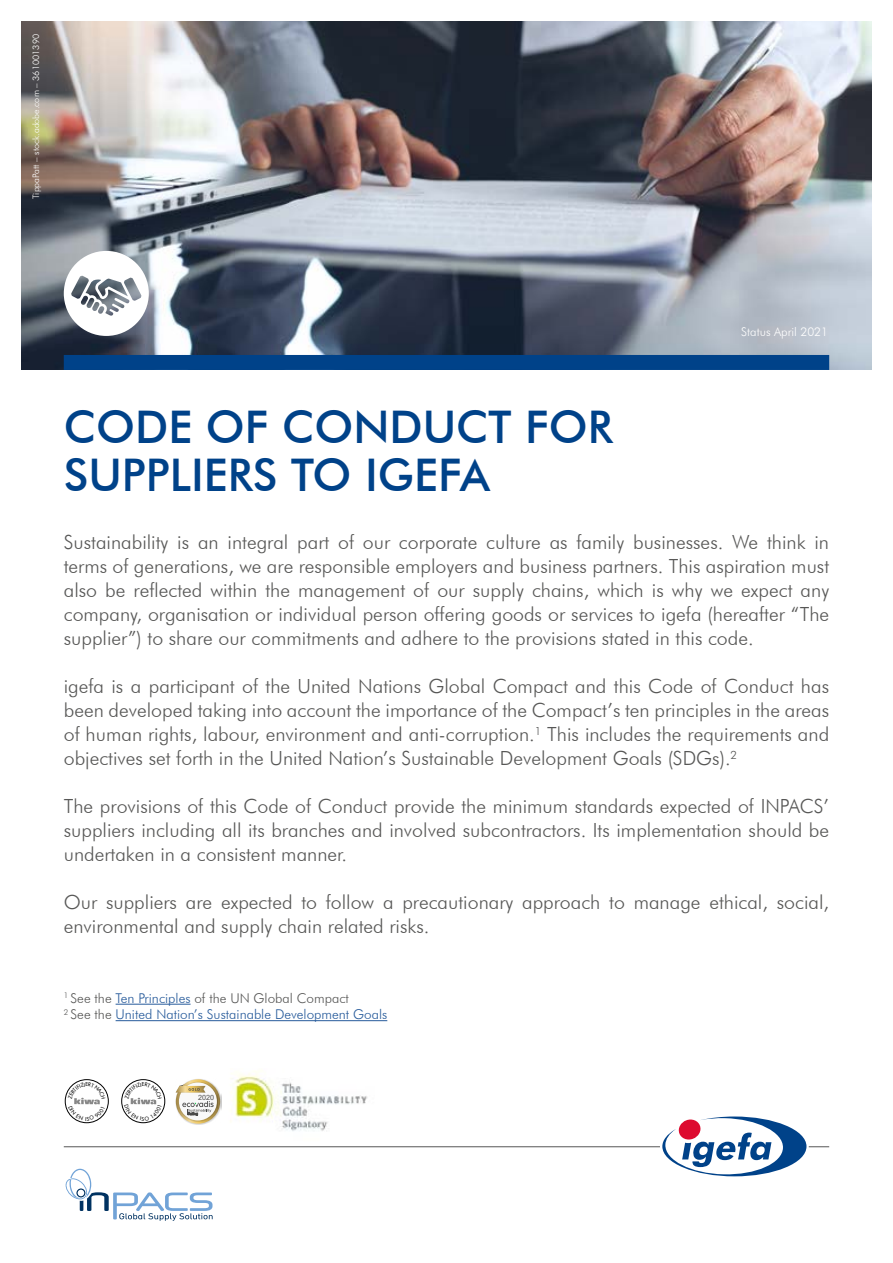
<style>
.page{position:relative;width:893px;height:1263px;background:#fff}
.page>*{position:absolute;margin:0;border:0;box-sizing:border-box;transform-origin:0 0}
.t1{font:500 45px/48px "Futura BT";color:#004289}
.t2{font:300 19.5px/24px "Futura BT";color:#575756;text-align:justify}
.t3{font:300 13.5px/16.5px "Futura BT";color:#275b9b}
.t4{font:300 12px "Futura BT";color:#fff}
.t5{font:300 9px "Futura BT";color:#fff}
.t6{font:7.2px "Arial";color:#515151}
.s1{color:#575756}
</style>
<div class="page">
<img style="left:221px;top:1071px;width:147px;height:60px">
<img style="left:21px;top:21px;width:851px;height:349px">
<div style="left:64px;top:355px;width:765px;height:15px;background:#004289"></div>
<hr style="left:116px;top:1004px;width:75px;height:1px;background:#275b9b">
<hr style="left:116px;top:1020px;width:271px;height:1px;background:#275b9b">
<svg style="left:65px;top:1168px;width:148px;height:53px"></svg>
<hr style="left:64px;top:1146px;width:765px;height:1px;background:#575756">
<svg style="left:662px;top:1116px;width:144px;height:60px"></svg>
<svg style="left:64px;top:251px;width:85px;height:85px"></svg>
<img style="left:175px;top:1079px;width:46px;height:46px">
<svg style="left:176px;top:1079px;width:44px;height:45px"></svg>
<img style="left:178px;top:1082px;width:40px;height:39px">
<div style="left:179px;top:1082px;width:38px;height:38px;background:#f9f9f9;border-radius:50%"></div>
<svg style="left:182px;top:1101px;width:32px;height:14px"></svg>
<svg style="left:176px;top:1084px;width:30px;height:9px"></svg>
<svg style="left:122px;top:1079px;width:43px;height:44px"></svg>
<div style="left:121px;top:1079px;width:44px;height:44px;border:1px solid #000;border-radius:50%"></div>
<svg style="left:65px;top:1079px;width:43px;height:44px"></svg>
<div style="left:65px;top:1079px;width:44px;height:44px;border:1px solid #000;border-radius:50%"></div>
<svg style="left:124px;top:1082px;width:38px;height:39px"></svg>
<svg style="left:68px;top:1082px;width:37px;height:39px"></svg>
<p class="t5" style="left:30px;top:199px;width:166px;rotate:-90deg">TippaPatt – stock.adobe.com – 361001390</p>
<h1 class="t1" style="left:64px;top:403px;width:551px">CODE OF CONDUCT FOR<br>SUPPLIERS TO IGEFA</h1>
<p class="t4" style="left:741px;top:324px;width:88px">Status April 2021</p>
<p class="t2" style="left:64px;top:530px;width:767px">Sustainability is an integral part of our corporate culture as family businesses. We think in terms of generations, we are responsible employers and business partners. This aspiration must also be reflected within the management of our supply chains, which is why we expect any company, organisation or individual person offering goods or services to igefa (hereafter “The supplier”) to share our commitments and adhere to the provisions stated in this code.</p>
<p class="t2" style="left:64px;top:674px;width:767px">igefa is a participant of the United Nations Global Compact and this Code of Conduct has been developed taking into account the importance of the Compact’s ten principles in the areas of human rights, labour, environment and anti-corruption.<sup>1</sup> This includes the requirements and objectives set forth in the United Nation’s Sustainable Development Goals (SDGs).<sup>2</sup></p>
<p class="t2" style="left:64px;top:794px;width:767px">The provisions of this Code of Conduct provide the minimum standards expected of INPACS’ suppliers including all its branches and involved subcontractors. Its implementation should be undertaken in a consistent manner.</p>
<p class="t2" style="left:64px;top:890px;width:767px">Our suppliers are expected to follow a precautionary approach to manage ethical, social, environmental and supply chain related risks.</p>
<p class="t3" style="left:64px;top:989px;width:325px"><sup>1</sup> <span class="s1">See the</span> Ten Principles <span class="s1">of the UN Global Compact<br></span><sup>2</sup> <span class="s1">See the</span> United Nation’s Sustainable Development Goals</p>
<p class="t6" style="left:198px;top:1092px;width:18px">2020</p>
</div>
